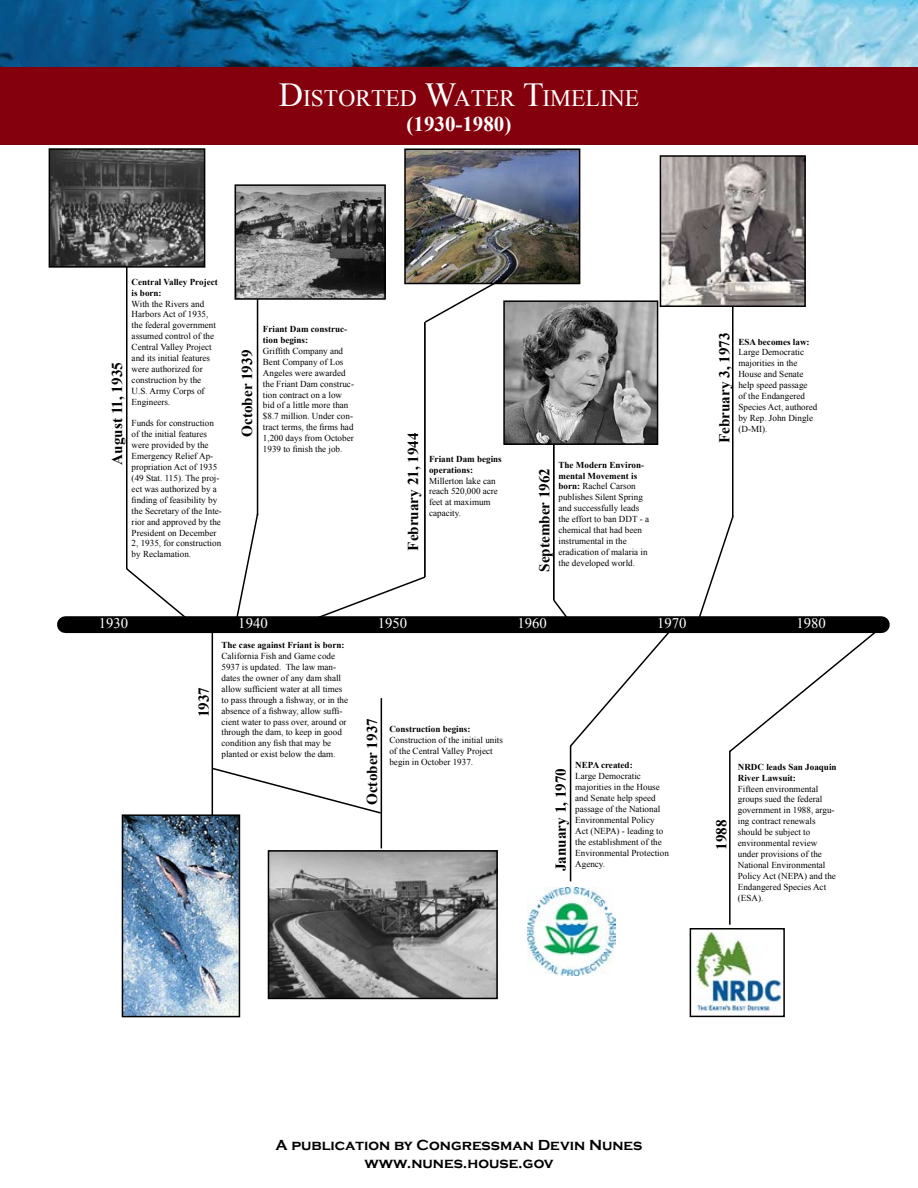
<style>
.page{position:relative;width:918px;height:1188px;background:#fff}
.page>*{position:absolute;margin:0;border:0;box-sizing:border-box;transform-origin:0 0}
.t1{font:23.55px "Times New Roman";color:#fff}
.t2{font:700 21px "Times New Roman";color:#fff}
.t3{font:700 15.15px "Times New Roman";color:#000}
.t4{font:700 15px/18px "Copperplate Gothic";color:#000;text-align:center}
.t5{font:14.7px "Times New Roman";color:#fff}
.t6{font:9.15px/10.9px "Times New Roman";color:#000}
.t7{font:700 9.15px/10.9px "Times New Roman";color:#000}
.s1{font-size:33.6px}
.s2{font-weight:700}
</style>
<div class="page">
<img style="left:527px;top:887px;width:89px;height:89px">
<img style="left:271px;top:853px;width:224px;height:143px">
<div style="left:268px;top:850px;width:230px;height:149px;border:2px solid #000"></div>
<img style="left:238px;top:187px;width:145px;height:110px">
<div style="left:235px;top:184px;width:151px;height:116px;border:2px solid #000"></div>
<img style="left:407px;top:151px;width:170px;height:130px">
<div style="left:404px;top:148px;width:176px;height:136px;border:2px solid #000"></div>
<hr style="left:126px;top:247px;width:2px;height:322px;background:#000">
<hr style="left:381px;top:698px;width:1px;height:150px;background:#000">
<hr style="left:257px;top:299px;width:1px;height:216px;background:#000">
<hr style="left:732px;top:301px;width:2px;height:216px;background:#000">
<hr style="left:729px;top:751px;width:2px;height:174px;background:#000">
<img style="left:696px;top:931px;width:86px;height:83px">
<div style="left:690px;top:928px;width:95px;height:89px;border:2px solid #000"></div>
<hr style="left:212px;top:623px;width:1px;height:199px;background:#000">
<img style="left:125px;top:817px;width:112px;height:197px">
<div style="left:122px;top:814px;width:118px;height:203px;border:2px solid #000"></div>
<hr style="left:570px;top:746px;width:1px;height:135px;background:#000">
<svg style="left:210px;top:766px;width:173px;height:49px"></svg>
<div style="left:65px;top:616px;width:816px;height:17px;background:#000"></div>
<hr style="left:424px;top:322px;width:2px;height:255px;background:#000">
<hr style="left:553px;top:428px;width:2px;height:172px;background:#000">
<img style="left:663px;top:158px;width:140px;height:146px">
<div style="left:660px;top:155px;width:146px;height:152px;border:2px solid #000"></div>
<div style="left:0;top:65px;width:918px;height:26px;background:linear-gradient(to right,#84000c,#84000c)"></div>
<img style="left:0;top:0;width:918px;height:66px">
<div style="left:0;top:68px;width:918px;height:77px;background:#84000c"></div>
<img style="left:52px;top:151px;width:150px;height:114px">
<div style="left:49px;top:148px;width:156px;height:120px;border:2px solid #000"></div>
<svg style="left:552px;top:598px;width:19px;height:19px"></svg>
<svg style="left:423px;top:274px;width:86px;height:50px"></svg>
<img style="left:506px;top:303px;width:149px;height:139px">
<div style="left:503px;top:300px;width:155px;height:145px;border:2px solid #000"></div>
<svg style="left:308px;top:575px;width:119px;height:42px"></svg>
<svg style="left:234px;top:512px;width:25px;height:105px"></svg>
<svg style="left:125px;top:567px;width:67px;height:50px"></svg>
<svg style="left:568px;top:633px;width:105px;height:115px"></svg>
<svg style="left:695px;top:515px;width:189px;height:239px"></svg>
<h1 class="t1" style="left:279px;top:82px;width:362px"><span class="s1">D</span>ISTORTED <span class="s1">W</span>ATER <span class="s1">T</span>IMELINE</h1>
<h2 class="t2" style="left:407px;top:109px;width:106px">(1930-1980)</h2>
<p class="t7" style="left:132px;top:276px;width:88px">Central Valley Project is born:</p>
<p class="t6" style="left:132px;top:298px;width:86px">With the Rivers and<br>Harbors Act of 1935, the federal government assumed control of the<br>Central Valley Project and its initial features were authorized for construction by the<br>U.S. Army Corps of<br>Engineers.</p>
<p class="t6" style="left:132px;top:418px;width:92px">Funds for construction of the initial features were provided by the<br>Emergency Relief Ap&shy;propriation Act of 1935 (49 Stat. 115). The proj&shy;ect was authorized by a finding of feasibility by the Secretary of the Inte&shy;rior and approved by the<br>President on December<br>2, 1935, for construction by Reclamation.</p>
<h3 class="t3" style="left:107px;top:465px;width:104px;rotate:-90deg">August 11, 1935</h3>
<h3 class="t3" style="left:237px;top:437px;width:88px;rotate:-90deg">October 1939</h3>
<p class="t7" style="left:263px;top:323px;width:86px">Friant Dam construc&shy;tion begins:</p>
<p class="t6" style="left:263px;top:345px;width:93px">Griffith Company and<br>Bent Company of Los<br>Angeles were awarded the Friant Dam construc&shy;tion contract on a low bid of a little more than $8.7 million. Under con&shy;tract terms, the firms had<br>1,200 days from October<br>1939 to finish the job.</p>
<h3 class="t3" style="left:403px;top:551px;width:120px;rotate:-90deg">February 21, 1944</h3>
<p class="t7" style="left:429px;top:453px;width:74px">Friant Dam begins operations:</p>
<p class="t6" style="left:429px;top:475px;width:70px">Millerton lake can reach 520,000 acre feet at maximum capacity.</p>
<p class="t6" style="left:559px;top:459px;width:92px"><span class="s2">The Modern Environ&shy;mental Movement is born:</span> Rachel Carson publishes Silent Spring and successfully leads the effort to ban DDT - a chemical that had been instrumental in the eradication of malaria in the developed world.</p>
<h3 class="t3" style="left:534px;top:572px;width:105px;rotate:-90deg">September 1962</h3>
<h3 class="t3" style="left:714px;top:443px;width:112px;rotate:-90deg">February 3, 1973</h3>
<p class="t7" style="left:738px;top:336px;width:73px">ESA becomes law:</p>
<p class="t6" style="left:738px;top:347px;width:81px">Large Democratic majorities in the<br>House and Senate help speed passage of the Endangered<br>Species Act, authored by Rep. John Dingle (D-MI).</p>
<h3 class="t5" style="left:99px;top:613px;width:31px">1930</h3>
<h3 class="t5" style="left:238px;top:613px;width:31px">1940</h3>
<h3 class="t5" style="left:378px;top:613px;width:31px">1950</h3>
<h3 class="t5" style="left:517px;top:613px;width:31px">1960</h3>
<h3 class="t5" style="left:657px;top:613px;width:31px">1970</h3>
<h3 class="t5" style="left:797px;top:613px;width:31px">1980</h3>
<h3 class="t3" style="left:193px;top:717px;width:32px;rotate:-90deg">1937</h3>
<p class="t7" style="left:222px;top:639px;width:124px">The case against Friant is born:</p>
<p class="t6" style="left:222px;top:650px;width:128px">California Fish and Game code<br>5937 is updated. The law man&shy;dates the owner of any dam shall allow sufficient water at all times to pass through a fishway, or in the absence of a fishway, allow suffi&shy;cient water to pass over, around or through the dam, to keep in good condition any fish that may be planted or exist below the dam.</p>
<h3 class="t3" style="left:362px;top:805px;width:88px;rotate:-90deg">October 1937</h3>
<p class="t7" style="left:389px;top:723px;width:83px">Construction begins:</p>
<p class="t6" style="left:389px;top:734px;width:115px">Construction of the initial units of the Central Valley Project begin in October 1937.</p>
<p class="t7" style="left:575px;top:760px;width:59px">NEPA created:</p>
<p class="t6" style="left:575px;top:771px;width:95px">Large Democratic majorities in the House and Senate help speed passage of the National<br>Environmental Policy<br>Act (NEPA) - leading to the establishment of the<br>Environmental Protection<br>Agency.</p>
<h3 class="t3" style="left:550px;top:871px;width:105px;rotate:-90deg">January 1, 1970</h3>
<h3 class="t3" style="left:711px;top:850px;width:32px;rotate:-90deg">1988</h3>
<p class="t7" style="left:738px;top:761px;width:100px">NRDC leads San Joaquin<br>River Lawsuit:</p>
<p class="t6" style="left:738px;top:783px;width:100px">Fifteen environmental groups sued the federal government in 1988, argu&shy;ing contract renewals should be subject to environmental review under provisions of the<br>National Environmental<br>Policy Act (NEPA) and the<br>Endangered Species Act (ESA).</p>
<h3 class="t4" style="left:276px;top:1136px;width:368px">A publication by Congressman Devin Nunes www.nunes.house.gov</h3>
</div>
